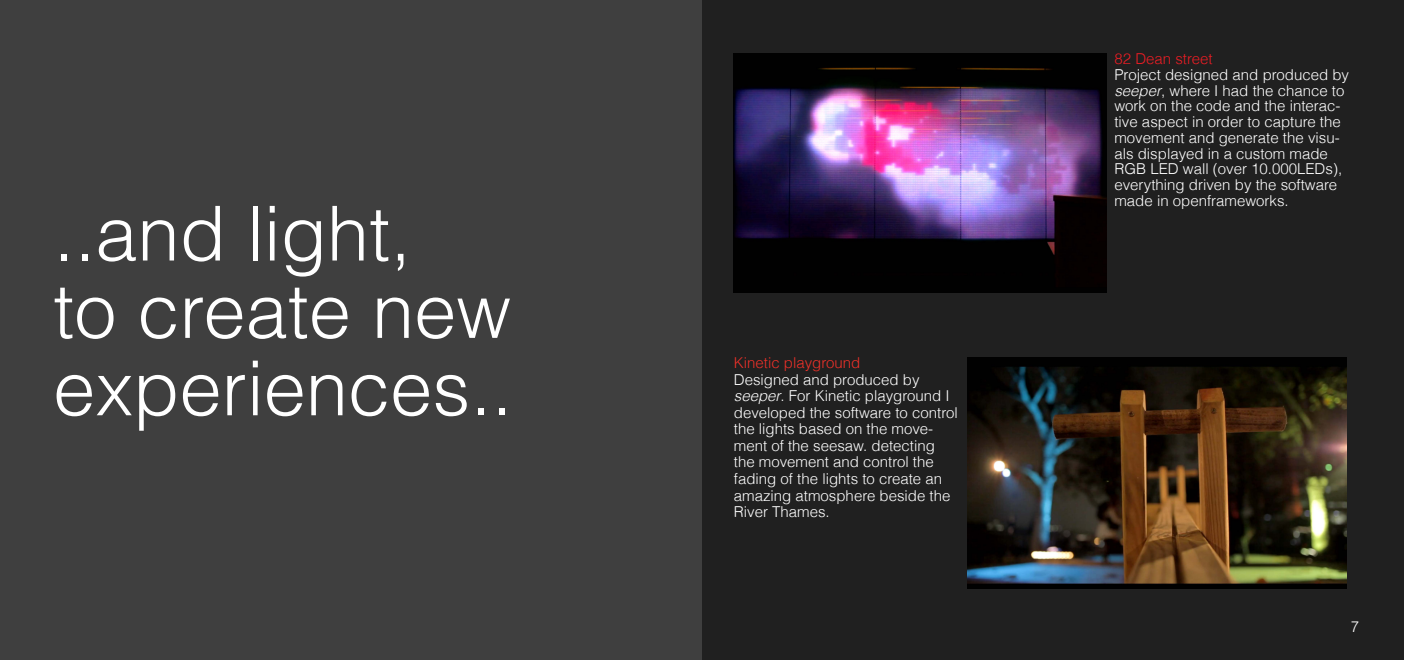
<style>
.page{position:relative;width:1404px;height:660px;background:#fff}
.page>*{position:absolute;margin:0;border:0;box-sizing:border-box;transform-origin:0 0}
.t1{font:300 75.75px/77.2px "Helvetica";color:#fff}
.t2{font:300 15px/15.8px "Helvetica";color:#fff}
.t3{font:300 15px "Helvetica";color:#ee3129}
.t4{font:300 15px "Helvetica";color:#ed1d24}
.s1{font-style:italic}
</style>
<div class="page">
<div style="left:0;top:0;width:702px;height:659px;background:#3f3f3f"></div>
<div style="left:702px;top:0;width:701px;height:659px;background:#202020"></div>
<img style="left:733px;top:53px;width:372px;height:239px">
<img style="left:967px;top:357px;width:379px;height:231px">
<h1 class="t1" style="left:53px;top:191px;width:460px">..and light,<br>to create new experiences..</h1>
<p class="t3" style="left:733px;top:350px;width:128px">Kinetic playground</p>
<p class="t2" style="left:733px;top:370px;width:225px;line-height:16.5px">Designed and produced by <span class="s1">seeper</span>. For Kinetic playground I developed the software to control the lights based on the move&shy;ment of the seesaw. detecting the movement and control the fading of the lights to create an amazing atmosphere beside the<br>River Thames.</p>
<p class="t4" style="left:1114px;top:47px;width:100px">82 Dean street</p>
<p class="t2" style="left:1114px;top:66px;width:236px">Project designed and produced by <span class="s1">seeper</span>, where I had the chance to work on the code and the interac&shy;tive aspect in order to capture the movement and generate the visu&shy;als displayed in a custom made<br>RGB LED wall (over 10.000LEDs), everything driven by the software made in openframeworks.</p>
<p class="t2" style="left:1350px;top:618px;width:10px">7</p>
</div>
